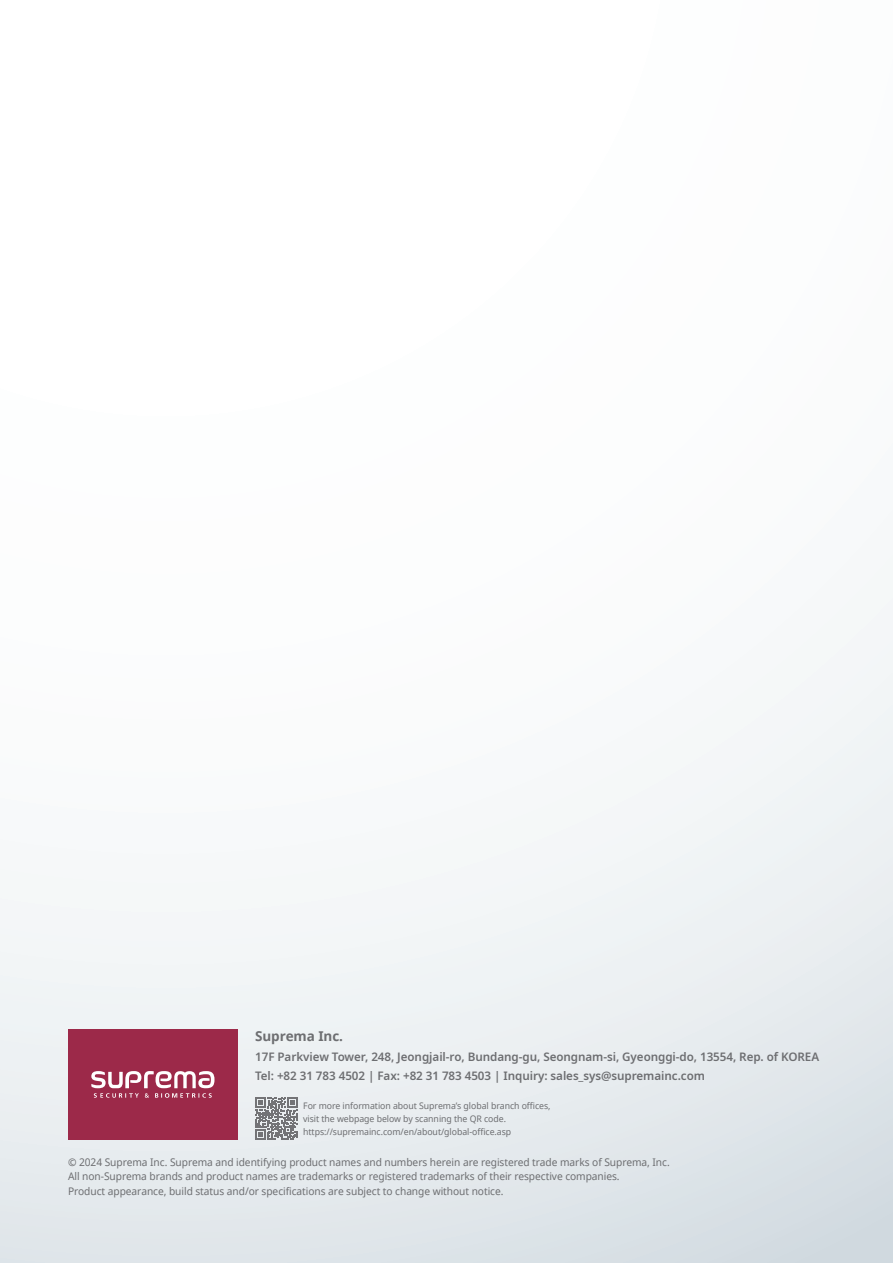
<style>
.page{position:relative;width:893px;height:1263px;background:#fff}
.page>*{position:absolute;margin:0;border:0;box-sizing:border-box;transform-origin:0 0}
.t1{font:700 13.5px "Noto Sans";letter-spacing:-.005em;color:#6d6e71}
.t2{font:600 12px/18.6px "Noto Sans";letter-spacing:-.005em;color:#6d6e71}
.t3{font:10.5px/14.7px "Noto Sans";letter-spacing:-.005em;color:#6d6e71}
.t4{font:9px/12.9px "Noto Sans";letter-spacing:-.005em;color:#6d6e71}
.s1{font-weight:600}
</style>
<div class="page">
<div style="left:0;top:0;width:893px;height:1263px;background:linear-gradient(to bottom,#fff,#e5eaee)"></div>
<div style="left:68px;top:1029px;width:170px;height:111px;background:#9c2949"></div>
<svg style="left:91px;top:1071px;width:123px;height:27px"></svg>
<svg style="left:255px;top:1097px;width:43px;height:43px;background:#97989b"></svg>
<p class="t1" style="left:255px;top:1030px;width:89px">Suprema Inc.</p>
<p class="t2" style="left:255px;top:1049px;width:566px">17F Parkview Tower, 248, Jeongjail-ro, Bundang-gu, Seongnam-si, Gyeonggi-do, 13554, Rep. of KOREA<br>Tel: +82 31 783 4502 | Fax: +82 31 783 4503 | Inquiry: sales_sys@supremainc.com</p>
<p class="t4" style="left:303px;top:1100px;width:249px">For more information about Suprema’s global branch offices, visit the webpage below by scanning the QR code. https://supremainc.com/en/about/global-office.asp</p>
<p class="t3" style="left:68px;top:1155px;width:603px"><span class="s1">©</span> 2024 Suprema Inc. Suprema and identifying product names and numbers herein are registered trade marks of Suprema, Inc.<br>All non-Suprema brands and product names are trademarks or registered trademarks of their respective companies.<br>Product appearance, build status and/or specifications are subject to change without notice.</p>
</div>
